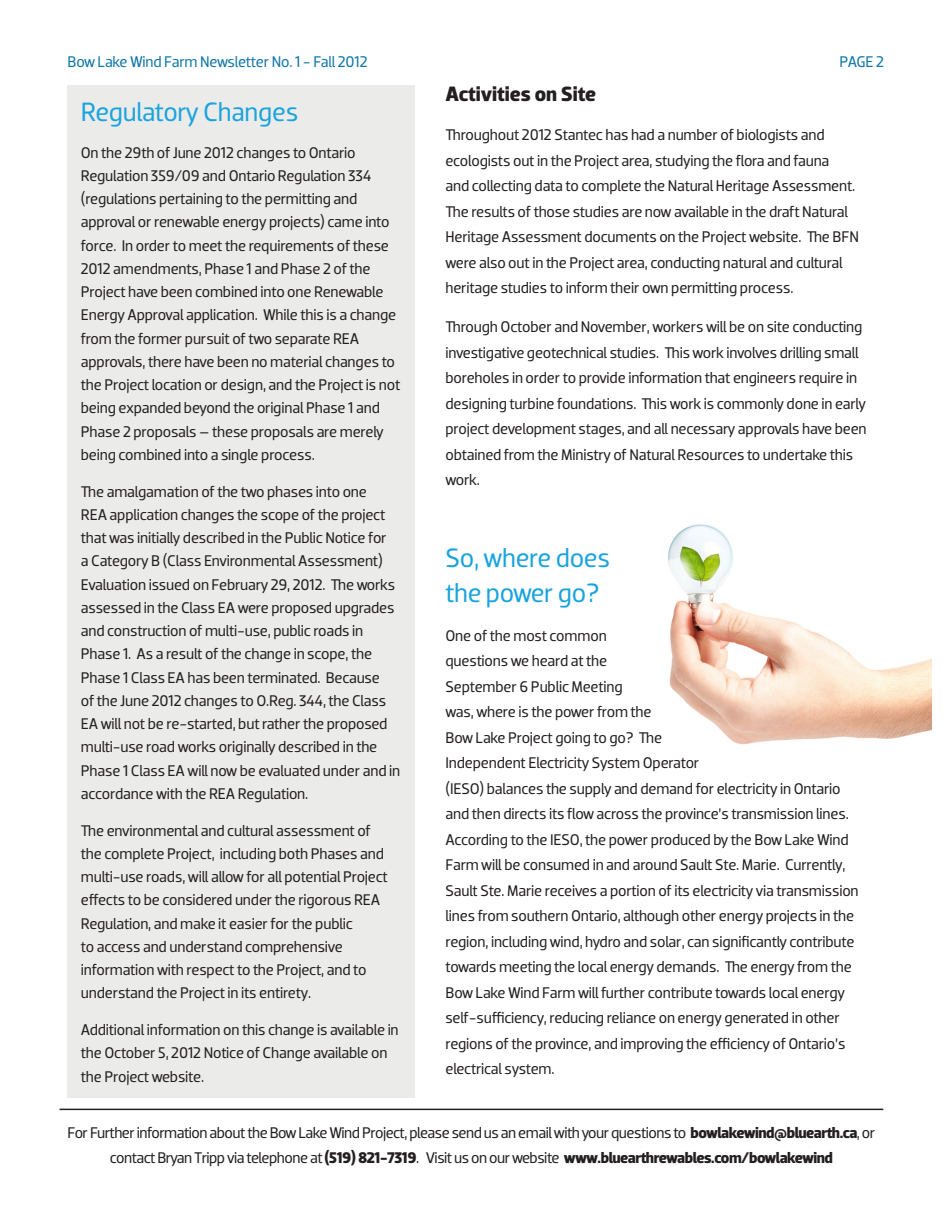
<style>
.page{position:relative;width:945px;height:1215px;background:#fff}
.page>*{position:absolute;margin:0;border:0;box-sizing:border-box;transform-origin:0 0}
.Body_Text_Header_1{font:27px "Dobra";letter-spacing:-.01em;color:#1aa4dd}
.Header_2{font:700 21px "Dobra";color:#231f20}
.Body_Text_Level_1{font:15.75px/23.2px "Dobra";letter-spacing:-.01em;color:#231f20}
.Body_Text_Level_1-2{font:15.75px/25.5px "Dobra";letter-spacing:-.03em;color:#231f20;text-align:center}
.Body_Text_Level_1-3{font:15.75px "Dobra";letter-spacing:-.015em;color:#1076a7}
.s1{font-weight:700}
</style>
<div class="page">
<img style="left:668px;top:524px;width:264px;height:221px">
<div style="left:68px;top:86px;width:347px;height:1012px;background:#ebebea"></div>
<hr style="left:60px;top:1109px;width:823px;height:1px;background:#231f20">
<p class="Body_Text_Level_1-3" style="left:68px;top:53px;width:302px">Bow Lake Wind Farm Newsletter No. 1 - Fall 2012</p>
<p class="Body_Text_Level_1-3" style="left:840px;top:53px;width:46px">PAGE 2</p>
<p class="Body_Text_Header_1" style="left:81px;top:96px;width:219px">Regulatory Changes</p>
<p class="Body_Text_Level_1" style="left:81px;top:141px;width:321px">On the 29th of June 2012 changes to Ontario Regulation 359/09 and Ontario Regulation 334 (regulations pertaining to the permitting and approval or renewable energy projects) came into force. In order to meet the requirements of these 2012 amendments, Phase 1 and Phase 2 of the Project have been combined into one Renewable Energy Approval application. While this is a change from the former pursuit of two separate REA approvals, there have been no material changes to the Project location or design, and the Project is not being expanded beyond the original Phase 1 and Phase 2 proposals – these proposals are merely being combined into a single process.</p>
<p class="Body_Text_Level_1" style="left:81px;top:480px;width:321px">The amalgamation of the two phases into one<br>REA application changes the scope of the project that was initially described in the Public Notice for<br>a Category B (Class Environmental Assessment)<br>Evaluation issued on February 29, 2012. The works assessed in the Class EA were proposed upgrades and construction of multi-use, public roads in Phase 1. As a result of the change in scope, the Phase 1 Class EA has been terminated. Because<br>of the June 2012 changes to O.Reg. 344, the Class EA will not be re-started, but rather the proposed multi-use road works originally described in the Phase 1 Class EA will now be evaluated under and in accordance with the REA Regulation.</p>
<p class="Body_Text_Level_1" style="left:81px;top:819px;width:308px">The environmental and cultural assessment of the complete Project, including both Phases and multi-use roads, will allow for all potential Project effects to be considered under the rigorous REA Regulation, and make it easier for the public<br>to access and understand comprehensive information with respect to the Project, and to understand the Project in its entirety.</p>
<p class="Body_Text_Level_1" style="left:81px;top:1018px;width:319px">Additional information on this change is available in the October 5, 2012 Notice of Change available on the Project website.</p>
<p class="Header_2" style="left:446px;top:82px;width:152px">Activities on Site</p>
<p class="Body_Text_Level_1" style="left:446px;top:122px;width:415px;line-height:25.5px">Throughout 2012 Stantec has had a number of biologists and ecologists out in the Project area, studying the flora and fauna<br>and collecting data to complete the Natural Heritage Assessment.<br>The results of those studies are now available in the draft Natural Heritage Assessment documents on the Project website. The BFN were also out in the Project area, conducting natural and cultural heritage studies to inform their own permitting process.</p>
<p class="Body_Text_Level_1" style="left:446px;top:314px;width:423px;line-height:25.5px">Through October and November, workers will be on site conducting investigative geotechnical studies. This work involves drilling small boreholes in order to provide information that engineers require in designing turbine foundations. This work is commonly done in early project development stages, and all necessary approvals have been obtained from the Ministry of Natural Resources to undertake this work.</p>
<p class="Body_Text_Header_1" style="left:446px;top:542px;width:166px">So, where does</p>
<p class="Body_Text_Header_1" style="left:446px;top:577px;width:156px">the power go?</p>
<p class="Body_Text_Level_1" style="left:446px;top:623px;width:415px;line-height:25.5px">One of the most common<br>questions we heard at the<br>September 6 Public Meeting<br>was, where is the power from the<br>Bow Lake Project going to go? The<br>Independent Electricity System Operator<br>(IESO) balances the supply and demand for electricity in Ontario and then directs its flow across the province’s transmission lines.<br>According to the IESO, the power produced by the Bow Lake Wind Farm will be consumed in and around Sault Ste. Marie. Currently, Sault Ste. Marie receives a portion of its electricity via transmission lines from southern Ontario, although other energy projects in the region, including wind, hydro and solar, can significantly contribute towards meeting the local energy demands. The energy from the Bow Lake Wind Farm will further contribute towards local energy self-sufficiency, reducing reliance on energy generated in other regions of the province, and improving the efficiency of Ontario’s electrical system.</p>
<p class="Body_Text_Level_1-2" style="left:67px;top:1120px;width:809px">For Further information about the Bow Lake Wind Project, please send us an email with your questions to <span class="s1">bowlakewind@bluearth.ca</span>, or contact Bryan Tripp via telephone at <span class="s1">(519) 821-7319</span>. Visit us on our website <span class="s1">www.bluearthrewables.com/bowlakewind</span></p>
</div>
